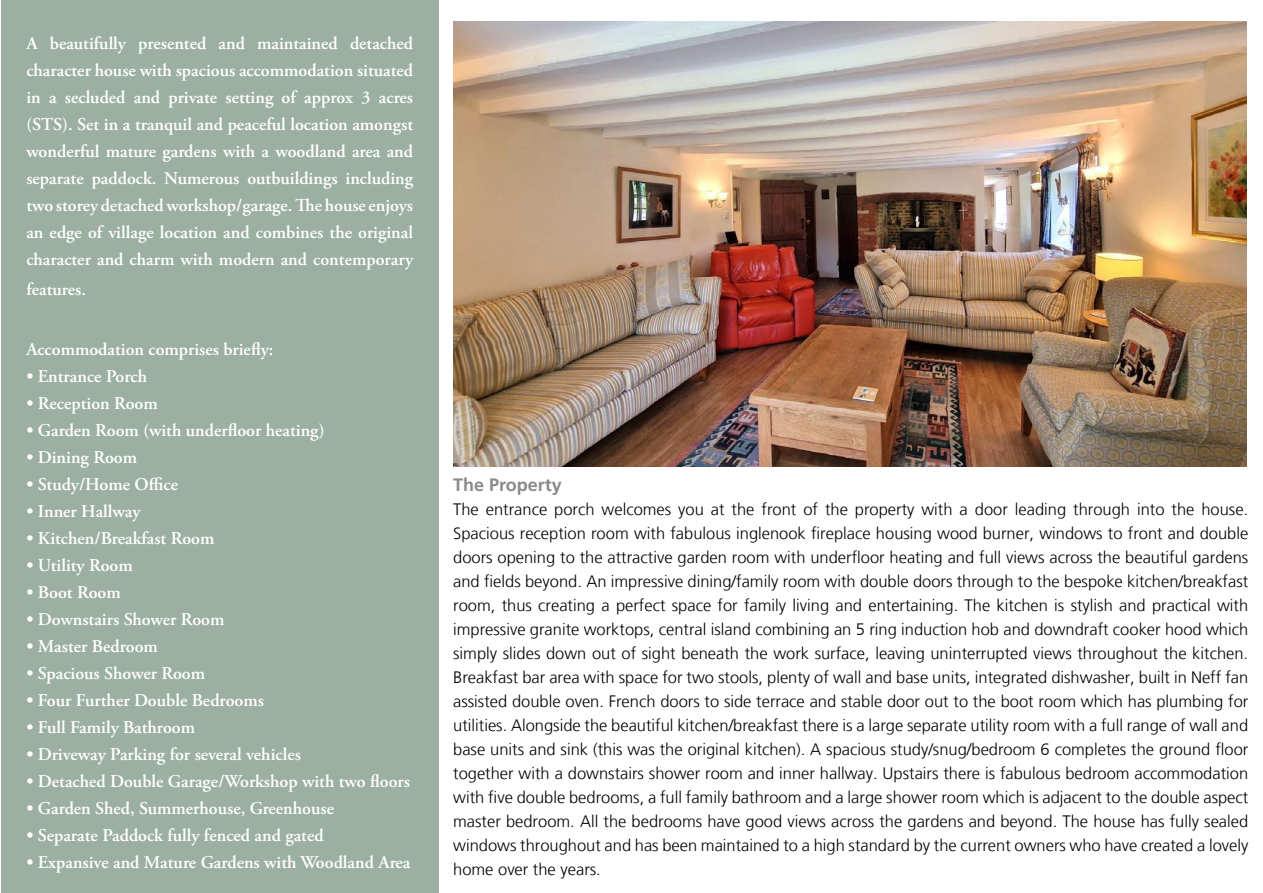
<style>
.page{position:relative;width:1263px;height:893px;background:#fff}
.page>*{position:absolute;margin:0;border:0;box-sizing:border-box;transform-origin:0 0}
.t1{font:600 18px/27px "Adobe Garamond Pro";color:#fff;text-align:justify}
.t2{font:700 18px "Frutiger LT Std";color:#8a8a8a}
.t3{font:300 16.5px/24px "Frutiger LT";color:#000;text-align:justify}
</style>
<div class="page">
<img style="left:453px;top:21px;width:794px;height:445px">
<div style="left:2px;top:0;width:437px;height:893px;background:#9cafa3"></div>
<p class="t1" style="left:26px;top:30px;width:388px">A beautifully presented and maintained detached character house with spacious accommodation situated in a secluded and private setting of approx 3 acres (STS). Set in a tranquil and peaceful location amongst wonderful mature gardens with a woodland area and separate paddock. Numerous outbuildings including two storey detached workshop/garage. The house enjoys an edge of village location and combines the original character and charm with modern and contemporary</p>
<p class="t1" style="left:26px;top:276px;width:61px">features.</p>
<p class="t1" style="left:26px;top:336px;width:248px">Accommodation comprises briefly:</p>
<p class="t1" style="left:26px;top:363px;width:122px">• Entrance Porch</p>
<p class="t1" style="left:26px;top:390px;width:133px">• Reception Room</p>
<p class="t1" style="left:26px;top:417px;width:300px">• Garden Room (with underfloor heating)</p>
<p class="t1" style="left:26px;top:444px;width:112px">• Dining Room</p>
<p class="t1" style="left:26px;top:471px;width:153px">• Study/Home Office</p>
<p class="t1" style="left:26px;top:498px;width:116px">• Inner Hallway</p>
<p class="t1" style="left:26px;top:525px;width:190px">• Kitchen/Breakfast Room</p>
<p class="t1" style="left:26px;top:552px;width:108px">• Utility Room</p>
<p class="t1" style="left:26px;top:579px;width:96px">• Boot Room</p>
<p class="t1" style="left:26px;top:606px;width:200px">• Downstairs Shower Room</p>
<p class="t1" style="left:26px;top:633px;width:133px">• Master Bedroom</p>
<p class="t1" style="left:26px;top:660px;width:180px">• Spacious Shower Room</p>
<p class="t1" style="left:26px;top:687px;width:239px">• Four Further Double Bedrooms</p>
<p class="t1" style="left:26px;top:714px;width:170px">• Full Family Bathroom</p>
<p class="t1" style="left:26px;top:741px;width:276px">• Driveway Parking for several vehicles</p>
<p class="t1" style="left:26px;top:768px;width:385px">• Detached Double Garage/Workshop with two floors</p>
<p class="t1" style="left:26px;top:795px;width:309px">• Garden Shed, Summerhouse, Greenhouse</p>
<p class="t1" style="left:26px;top:822px;width:299px">• Separate Paddock fully fenced and gated</p>
<p class="t1" style="left:26px;top:849px;width:386px">• Expansive and Mature Gardens with Woodland Area</p>
<p class="t2" style="left:453px;top:474px;width:110px">The Property</p>
<p class="t3" style="left:453px;top:497px;width:797px">The entrance porch welcomes you at the front of the property with a door leading through into the house.<br>Spacious reception room with fabulous inglenook fireplace housing wood burner, windows to front and double doors opening to the attractive garden room with underfloor heating and full views across the beautiful gardens and fields beyond. An impressive dining/family room with double doors through to the bespoke kitchen/breakfast room, thus creating a perfect space for family living and entertaining. The kitchen is stylish and practical with impressive granite worktops, central island combining an 5 ring induction hob and downdraft cooker hood which simply slides down out of sight beneath the work surface, leaving uninterrupted views throughout the kitchen.<br>Breakfast bar area with space for two stools, plenty of wall and base units, integrated dishwasher, built in Neff fan assisted double oven. French doors to side terrace and stable door out to the boot room which has plumbing for utilities. Alongside the beautiful kitchen/breakfast there is a large separate utility room with a full range of wall and base units and sink (this was the original kitchen). A spacious study/snug/bedroom 6 completes the ground floor together with a downstairs shower room and inner hallway. Upstairs there is fabulous bedroom accommodation with five double bedrooms, a full family bathroom and a large shower room which is adjacent to the double aspect master bedroom. All the bedrooms have good views across the gardens and beyond. The house has fully sealed windows throughout and has been maintained to a high standard by the current owners who have created a lovely home over the years.</p>
</div>
